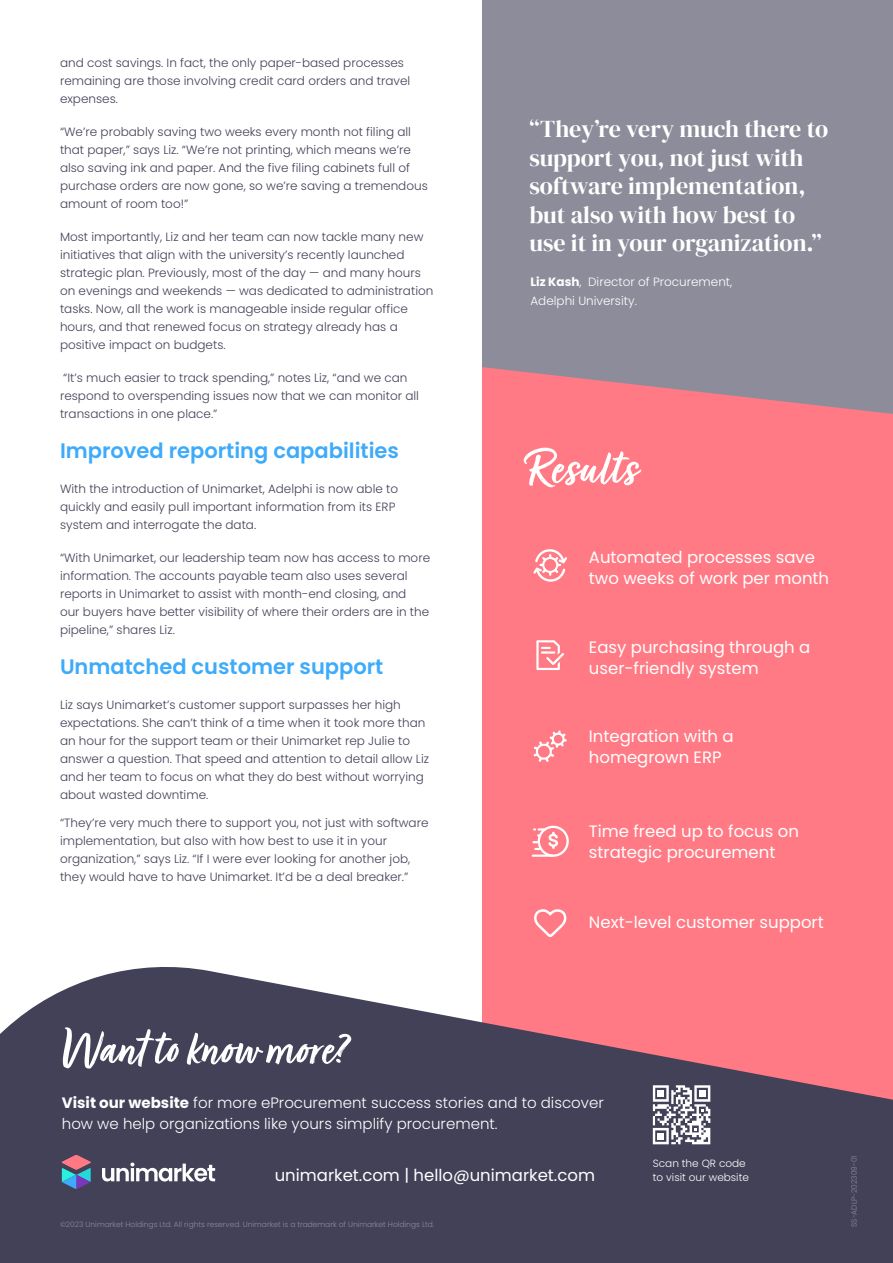
<style>
.page{position:relative;width:893px;height:1263px;background:#fff}
.page>*{position:absolute;margin:0;border:0;box-sizing:border-box;transform-origin:0 0}
.t1{font:54px "Turbinado Bold Pro";color:#fff}
.t2{font:24px/28.5px "DM Serif Display";color:#fff}
.t3{font:600 21px "Poppins";color:#3eabfa}
.t4{font:16.5px/21px "Poppins";color:#fff}
.t5{font:300 15px/21px "Poppins";color:#fff}
.t6{font:300 12px/18px "Poppins";color:#424158}
.t7{font:300 12px/19.5px "Poppins";color:#fff}
.t8{font:300 10.5px/13.5px "Poppins";color:#fff}
.t9{font:300 7.5px "Poppins";color:#8c8c9b}
.s1{font-weight:700}
</style>
<div class="page">
<div style="left:482px;top:436px;width:411px;height:745px;background:#ff7a84"></div>
<svg style="left:0;top:967px;width:893px;height:296px;fill:#424158"></svg>
<svg style="left:653px;top:1085px;width:57px;height:59px;background:#a1a0ab"></svg>
<div style="left:657px;top:1090px;width:7px;height:7px;background:#fff"></div>
<div style="left:699px;top:1090px;width:7px;height:7px;background:#fff"></div>
<div style="left:657px;top:1132px;width:7px;height:7px;background:#fff"></div>
<svg style="left:102px;top:1162px;width:113px;height:19px"></svg>
<svg style="left:62px;top:1155px;width:29px;height:34px"></svg>
<div style="left:482px;top:0;width:411px;height:588px;background:#8c8c9b"></div>
<svg style="left:482px;top:367px;width:411px;height:143px;fill:#ff7a84"></svg>
<div style="left:482px;top:511px;width:411px;height:348px;background:#ff7a84"></div>
<div style="left:538px;top:826px;width:31px;height:31px;border:2px solid #fff;border-radius:50%"></div>
<hr style="left:532px;top:854px;width:21px;height:3px;background:#fff">
<svg style="left:532px;top:828px;width:26px;height:22px"></svg>
<svg style="left:536px;top:640px;width:28px;height:30px"></svg>
<svg style="left:534px;top:909px;width:32px;height:28px"></svg>
<svg style="left:533px;top:549px;width:34px;height:33px"></svg>
<svg style="left:533px;top:730px;width:34px;height:32px"></svg>
<p class="t6" style="left:60px;top:54px;width:352px">and cost savings. In fact, the only paper-based processes remaining are those involving credit card orders and travel expenses.</p>
<p class="t6" style="left:60px;top:123px;width:369px">“We’re probably saving two weeks every month not filing all that paper,” says Liz. “We’re not printing, which means we’re also saving ink and paper. And the five filing cabinets full of purchase orders are now gone, so we’re saving a tremendous amount of room too!”</p>
<p class="t6" style="left:60px;top:228px;width:375px">Most importantly, Liz and her team can now tackle many new initiatives that align with the university’s recently launched strategic plan. Previously, most of the day — and many hours on evenings and weekends — was dedicated to administration tasks. Now, all the work is manageable inside regular office hours, and that renewed focus on strategy already has a positive impact on budgets.</p>
<p class="t6" style="left:60px;top:369px;width:360px">“It’s much easier to track spending,” notes Liz, “and we can respond to overspending issues now that we can monitor all transactions in one place.”</p>
<h3 class="t3" style="left:60px;top:439px;width:340px">Improved reporting capabilities</h3>
<p class="t6" style="left:60px;top:480px;width:340px">With the introduction of Unimarket, Adelphi is now able to quickly and easily pull important information from its ERP system and interrogate the data.</p>
<p class="t6" style="left:60px;top:549px;width:372px">“With Unimarket, our leadership team now has access to more information. The accounts payable team also uses several reports in Unimarket to assist with month-end closing, and<br>our buyers have better visibility of where their orders are in the pipeline,” shares Liz.</p>
<h3 class="t3" style="left:60px;top:655px;width:325px">Unmatched customer support</h3>
<p class="t6" style="left:60px;top:696px;width:371px">Liz says Unimarket’s customer support surpasses her high expectations. She can’t think of a time when it took more than an hour for the support team or their Unimarket rep Julie to answer a question. That speed and attention to detail allow Liz and her team to focus on what they do best without worrying about wasted downtime.</p>
<p class="t6" style="left:60px;top:814px;width:370px">“They’re very much there to support you, not just with software implementation, but also with how best to use it in your organization,” says Liz. “If I were ever looking for another job, they would have to have Unimarket. It’d be a deal breaker.”</p>
<h2 class="t2" style="left:529px;top:115px;width:300px">“They’re very much there to support you, not just with software implementation, but also with how best to use it in your organization.”</h2>
<p class="t7" style="left:530px;top:272px;width:203px"><span class="s1">Liz Kash</span>, Director of Procurement,<br>Adelphi University.</p>
<h1 class="t1" style="left:527px;top:439px;width:113px">Results</h1>
<h3 class="t4" style="left:589px;top:547px;width:242px">Automated processes save two weeks of work per month</h3>
<h3 class="t4" style="left:589px;top:637px;width:223px">Easy purchasing through a user-friendly system</h3>
<h3 class="t4" style="left:589px;top:726px;width:146px">Integration with a homegrown ERP</h3>
<h3 class="t4" style="left:589px;top:821px;width:212px">Time freed up to focus on strategic procurement</h3>
<h3 class="t4" style="left:589px;top:911px;width:236px">Next-level customer support</h3>
<h1 class="t1" style="left:62px;top:1020px;width:288px">Want to know more?</h1>
<p class="t5" style="left:62px;top:1093px;width:543px"><span class="s1">Visit our website</span> for more eProcurement success stories and to discover how we help organizations like yours simplify procurement.</p>
<h3 class="t4" style="left:275px;top:1164px;width:322px">unimarket.com | hello@unimarket.com</h3>
<p class="t9" style="left:850px;top:1227px;width:73px;rotate:-90deg">SS-ADLP-202309-01</p>
<p class="t8" style="left:653px;top:1157px;width:98px">Scan the QR code to visit our website</p>
<p class="t9" style="left:60px;top:1220px;width:376px">©2023 Unimarket Holdings Ltd. All rights reserved. Unimarket is a trademark of Unimarket Holdings Ltd.</p>
</div>
